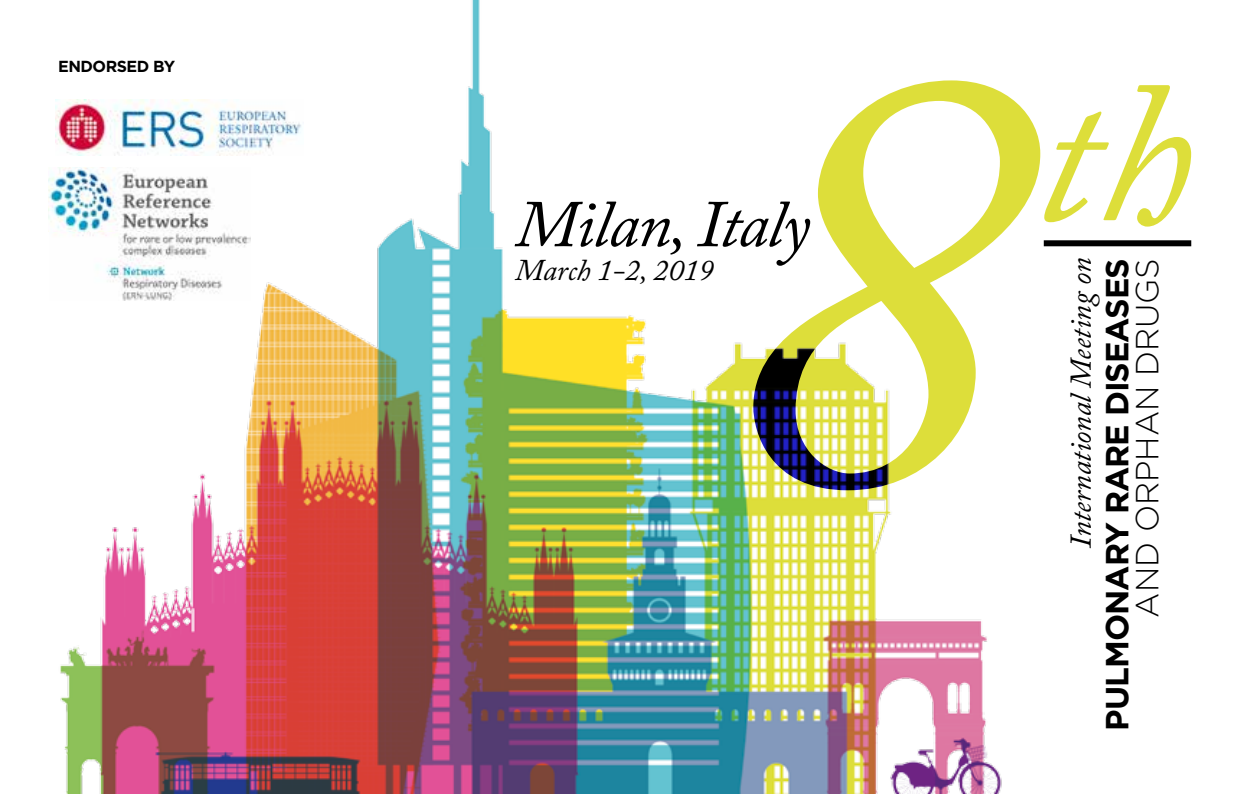
<style>
.page{position:relative;width:1248px;height:794px;background:#fff}
.page>*{position:absolute;margin:0;border:0;box-sizing:border-box;transform-origin:0 0}
.t1{font:italic 200px "Adobe Caslon Pro";color:#ddde3a}
.t2{font:italic 66px "Adobe Caslon Pro";letter-spacing:-.02em;color:#000}
.t3{font:700 32px "Gotham";letter-spacing:-.03em;color:#000}
.t4{font:300 32px "Gotham";color:#000}
.t5{font:italic 30px "Adobe Caslon Pro";color:#000}
.t6{font:700 16px "Gotham";letter-spacing:-.03em;color:#000}
</style>
<div class="page">
<img style="left:48px;top:0;width:1134px;height:794px">
<div style="left:1043px;top:240px;width:148px;height:6px;background:#000"></div>
<svg style="left:753px;top:80px;width:287px;height:410px"></svg>
<img style="left:55px;top:99px;width:248px;height:57px">
<img style="left:49px;top:168px;width:202px;height:133px">
<img style="left:48px;top:168px;width:167px;height:63px">
<p class="t6" style="left:58px;top:56px;width:119px">ENDORSED BY</p>
<h2 class="t2" style="left:515px;top:185px;width:296px">Milan, Italy</h2>
<p class="t5" style="left:515px;top:252px;width:200px">March 1-2, 2019</p>
<h1 class="t1" style="left:1035px;top:34px;width:158px">th</h1>
<p class="t5" style="left:1062px;top:548px;width:291px;rotate:-90deg">International Meeting on</p>
<p class="t3" style="left:1095px;top:730px;width:474px;rotate:-90deg">PULMONARY RARE DISEASES</p>
<p class="t4" style="left:1126px;top:617px;width:361px;rotate:-90deg">AND ORPHAN DRUGS</p>
</div>
